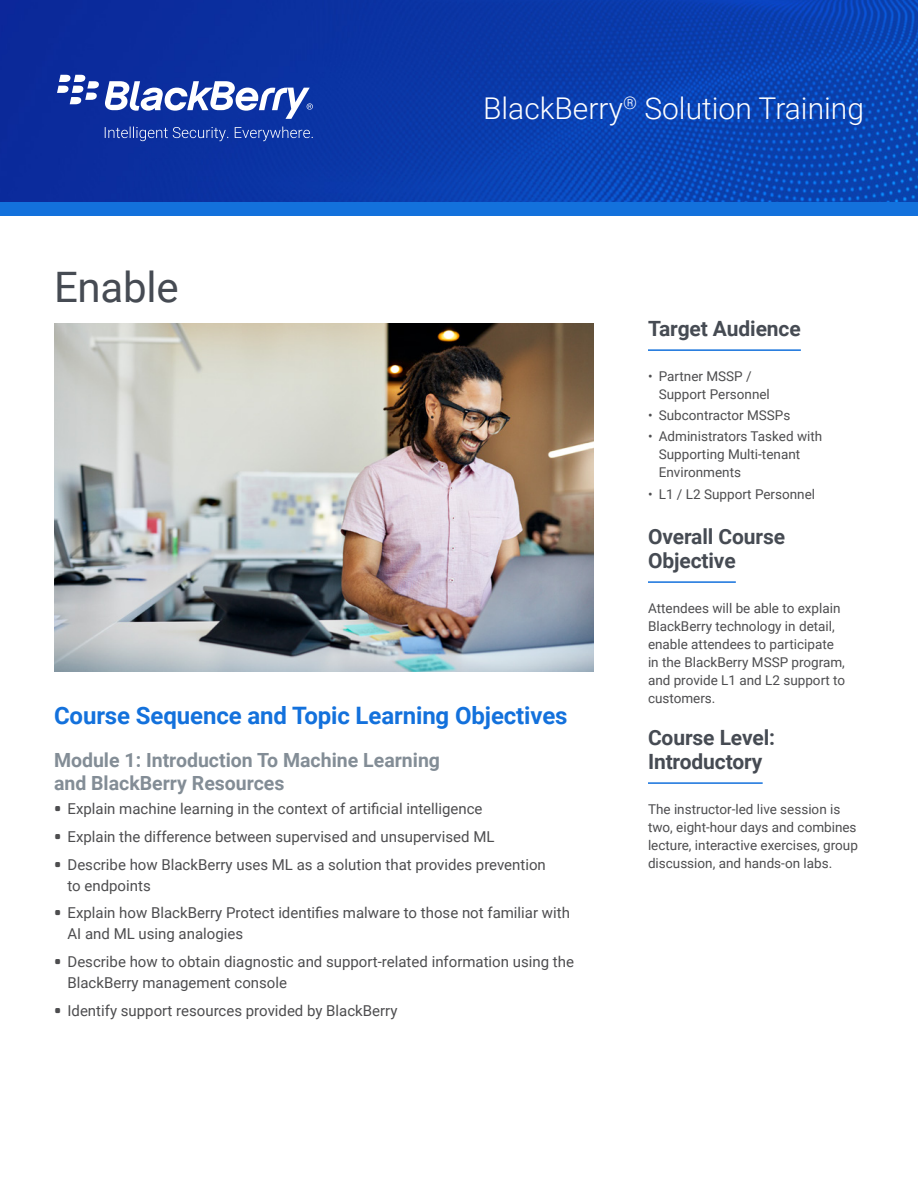
<style>
.page{position:relative;width:918px;height:1188px;background:#fff}
.page>*{position:absolute;margin:0;border:0;box-sizing:border-box;transform-origin:0 0}
.t1{font:42px "Roboto";letter-spacing:-.005em;color:#464b53}
.t2{font:300 30px "Roboto";color:#fff}
.t3{font:700 24px "Roboto";letter-spacing:-.005em;color:#1371dc}
.t4{font:700 21px/24px "Roboto";letter-spacing:-.005em;color:#464b53}
.t5{font:700 19.5px/22.5px "Roboto";color:#838d96}
.t6{font:15px/21px "Roboto";color:#4d4d4f}
.t7{font:13.5px/18px "Roboto";color:#4d4d4f}
.s1{font-family:"Forza";font-weight:700}
</style>
<div class="page">
<img style="left:0;top:0;width:918px;height:202px">
<svg style="left:57px;top:75px;width:256px;height:44px"></svg>
<svg style="left:105px;top:127px;width:208px;height:14px"></svg>
<div style="left:0;top:202px;width:918px;height:14px;background:#1371dc"></div>
<hr style="left:648px;top:349px;width:153px;height:2px;background:#1371dc">
<hr style="left:648px;top:581px;width:88px;height:2px;background:#1371dc">
<hr style="left:648px;top:782px;width:115px;height:2px;background:#1371dc">
<img style="left:54px;top:323px;width:540px;height:349px">
<h1 class="t1" style="left:54px;top:257px;width:126px">Enable</h1>
<h2 class="t2" style="left:483px;top:88px;width:382px">BlackBerry<sup>®</sup> Solution Training</h2>
<h3 class="t3" style="left:54px;top:699px;width:515px">Course Sequence and Topic Learning Objectives</h3>
<h3 class="t5" style="left:54px;top:748px;width:388px">Module 1: Introduction To Machine Learning and BlackBerry Resources</h3>
<p class="t6" style="left:54px;top:798px;width:430px"><span class="s1">•</span> Explain machine learning in the context of artificial intelligence</p>
<p class="t6" style="left:54px;top:825px;width:442px"><span class="s1">•</span> Explain the difference between supervised and unsupervised ML</p>
<p class="t6" style="left:67px;top:853px;width:480px;text-indent:-14px"><span class="s1">•</span> Describe how BlackBerry uses ML as a solution that provides prevention to endpoints</p>
<p class="t6" style="left:67px;top:902px;width:504px;text-indent:-14px"><span class="s1">•</span> Explain how BlackBerry Protect identifies malware to those not familiar with<br>AI and ML using analogies</p>
<p class="t6" style="left:67px;top:951px;width:508px;text-indent:-14px"><span class="s1">•</span> Describe how to obtain diagnostic and support-related information using the<br>BlackBerry management console</p>
<p class="t6" style="left:54px;top:999px;width:345px"><span class="s1">•</span> Identify support resources provided by BlackBerry</p>
<h3 class="t4" style="left:648px;top:316px;width:154px">Target Audience</h3>
<p class="t7" style="left:659px;top:367px;width:113px;text-indent:-11px">• Partner MSSP /<br>Support Personnel</p>
<p class="t7" style="left:648px;top:406px;width:144px">• Subcontractor MSSPs</p>
<p class="t7" style="left:659px;top:427px;width:165px;text-indent:-11px">• Administrators Tasked with<br>Supporting Multi-tenant<br>Environments</p>
<p class="t7" style="left:648px;top:484px;width:169px">• L1 / L2 Support Personnel</p>
<h3 class="t4" style="left:648px;top:524px;width:139px">Overall Course<br>Objective</h3>
<p class="t7" style="left:648px;top:599px;width:199px">Attendees will be able to explain<br>BlackBerry technology in detail, enable attendees to participate in the BlackBerry MSSP program, and provide L1 and L2 support to customers.</p>
<h3 class="t4" style="left:648px;top:725px;width:129px">Course Level:<br>Introductory</h3>
<p class="t7" style="left:648px;top:800px;width:211px">The instructor-led live session is two, eight-hour days and combines lecture, interactive exercises, group discussion, and hands-on labs.</p>
</div>
